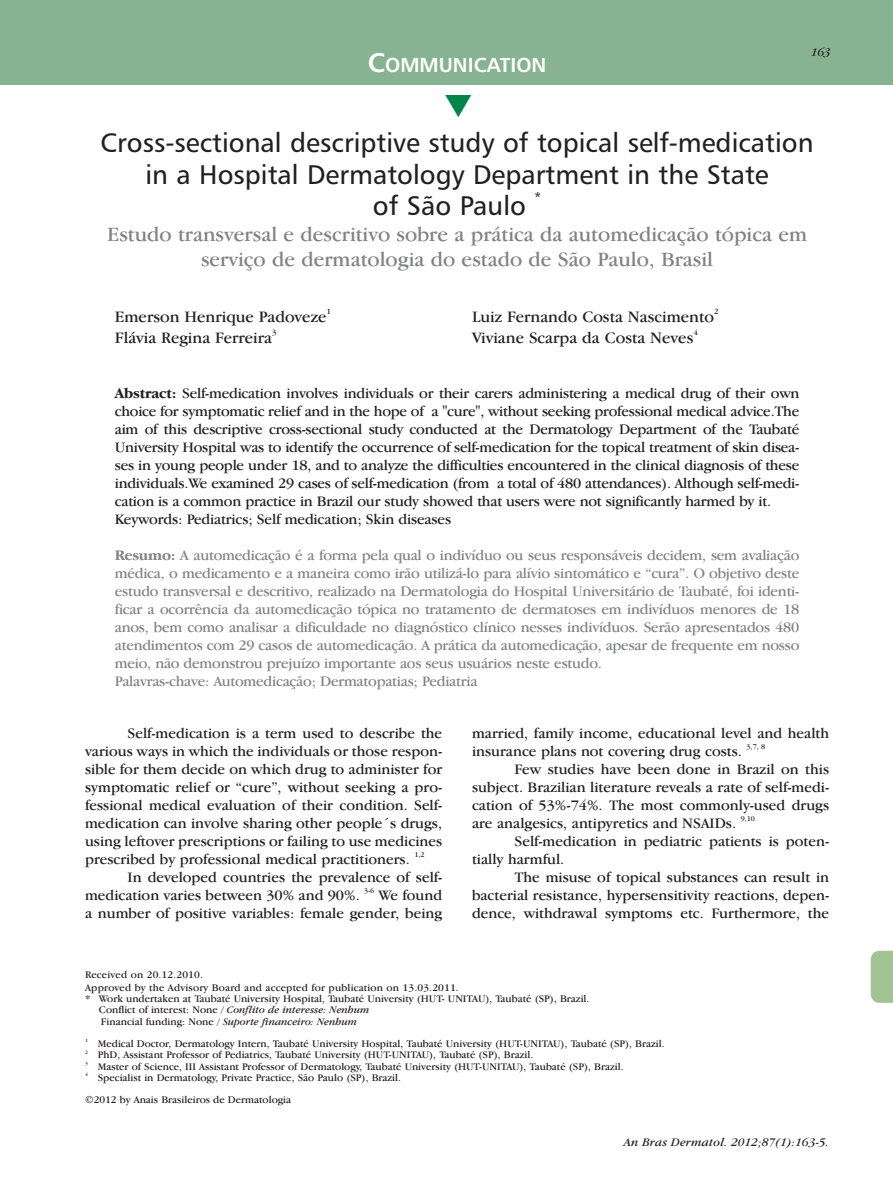
<style>
.page{position:relative;width:893px;height:1191px;background:#fff}
.page>*{position:absolute;margin:0;border:0;box-sizing:border-box;transform-origin:0 0}
.t1{font:27px/31.5px "Humanist 777 BT Roman B";color:#231f20;text-align:center}
.t2{font:21px/25.5px "Garamond IT Cby BT";color:#808285;text-align:center}
.t3{font:20.25px "Humanist 777 BT Bold B";color:#fff}
.t4{font:16.5px "Garamond IT Cby BT";color:#231f20}
.t5{font:15px/18px "Garamond IT Cby BT";letter-spacing:-.015em;color:#231f20}
.t6{font:15px/18px "Garamond IT Cby BT";letter-spacing:-.015em;color:#808285}
.t7{font:13.5px "Humanist 777 BT Roman B";color:#231f20}
.t8{font:italic 12px "Garamond IT Cby BT";letter-spacing:.015em;color:#231f20}
.t9{font:10.5px/11.2px "Garamond IT Cby BT";color:#231f20}
.t10{font:8.25px "Garamond IT Cby BT";color:#231f20}
.t11{font:7.5px "Garamond IT Cby BT";color:#231f20}
.t12{font:5.25px "Garamond IT Cby BT";color:#231f20}
.s1{font-size:27px}
.s2{font-weight:700}
.s3{font-style:italic}
</style>
<div class="page">
<div style="left:0;top:0;width:893px;height:84px;background:#87b392"></div>
<svg style="left:871px;top:950px;width:22px;height:52px"></svg>
<h3 class="t3" style="left:368px;top:58px;width:180px"><span class="s1">C</span>OMMUNICATION</h3>
<p class="t8" style="left:811px;top:48px;width:21px">163</p>
<h1 class="t1" style="left:101px;top:129px;width:714px">Cross-sectional descriptive study of topical self-medication in a Hospital Dermatology Department in the State<br>of São Paulo</h1>
<p class="t7" style="left:534px;top:192px;width:8px">*</p>
<h2 class="t2" style="left:107px;top:223px;width:702px">Estudo transversal e descritivo sobre a prática da automedicação tópica em serviço de dermatologia do estado de São Paulo, Brasil</h2>
<p class="t4" style="left:115px;top:310px;width:213px">Emerson Henrique Padoveze</p>
<p class="t10" style="left:326px;top:308px;width:6px">1</p>
<p class="t4" style="left:472px;top:310px;width:244px">Luiz Fernando Costa Nascimento</p>
<p class="t10" style="left:714px;top:308px;width:6px">2</p>
<p class="t4" style="left:115px;top:331px;width:159px">Flávia Regina Ferreira</p>
<p class="t10" style="left:272px;top:329px;width:6px">3</p>
<p class="t4" style="left:472px;top:331px;width:223px">Viviane Scarpa da Costa Neves</p>
<p class="t10" style="left:693px;top:329px;width:6px">4</p>
<p class="t5" style="left:115px;top:386px;width:686px"><span class="s2">Abstract:</span> Self-medication involves individuals or their carers administering a medical drug of their own choice for symptomatic relief and in the hope of a "cure", without seeking professional medical advice.The aim of this descriptive cross-sectional study conducted at the Dermatology Department of the Taubaté University Hospital was to identify the occurrence of self-medication for the topical treatment of skin disea&shy;ses in young people under 18, and to analyze the difficulties encountered in the clinical diagnosis of these individuals.We examined 29 cases of self-medication (from a total of 480 attendances). Although self-medi&shy;cation is a common practice in Brazil our study showed that users were not significantly harmed by it.<br>Keywords: Pediatrics; Self medication; Skin diseases</p>
<p class="t6" style="left:115px;top:548px;width:686px"><span class="s2">Resumo:</span> A automedicação é a forma pela qual o indivíduo ou seus responsáveis decidem, sem avaliação médica, o medicamento e a maneira como irão utilizá-lo para alívio sintomático e “cura”. O objetivo deste estudo transversal e descritivo, realizado na Dermatologia do Hospital Universitário de Taubaté, foi identi&shy;ficar a ocorrência da automedicação tópica no tratamento de dermatoses em indivíduos menores de 18 anos, bem como analisar a dificuldade no diagnóstico clínico nesses indivíduos. Serão apresentados 480 atendimentos com 29 casos de automedicação. A prática da automedicação, apesar de frequente em nosso meio, não demonstrou prejuízo importante aos seus usuários neste estudo.<br>Palavras-chave: Automedicação; Dermatopatias; Pediatria</p>
<p class="t5" style="left:85px;top:725px;width:359px;text-align:justify;text-indent:43px">Self-medication is a term used to describe the various ways in which the individuals or those respon&shy;sible for them decide on which drug to administer for symptomatic relief or “cure”, without seeking a pro&shy;fessional medical evaluation of their condition. Self&shy;medication can involve sharing other people´s drugs, using leftover prescriptions or failing to use medicines prescribed by professional medical practitioners.</p>
<p class="t11" style="left:414px;top:852px;width:12px">1,2</p>
<p class="t5" style="left:85px;top:869px;width:359px;text-indent:43px">In developed countries the prevalence of self&shy;medication varies between 30% and 90%.</p>
<p class="t11" style="left:364px;top:888px;width:12px">3-6</p>
<p class="t5" style="left:85px;top:887px;width:359px;text-align:right">We found<br>a number of positive variables: female gender, being</p>
<p class="t5" style="left:472px;top:725px;width:359px">married, family income, educational level and health insurance plans not covering drug costs.</p>
<p class="t11" style="left:746px;top:744px;width:20px">3,7, 8</p>
<p class="t5" style="left:472px;top:761px;width:359px;text-align:justify;text-indent:43px">Few studies have been done in Brazil on this subject. Brazilian literature reveals a rate of self-medi&shy;cation of 53%-74%. The most commonly-used drugs are analgesics, antipyretics and NSAIDs.</p>
<p class="t11" style="left:741px;top:816px;width:16px">9,10</p>
<p class="t5" style="left:472px;top:833px;width:359px;text-indent:43px">Self-medication in pediatric patients is poten&shy;tially harmful.</p>
<p class="t5" style="left:472px;top:869px;width:359px;text-align:justify;text-indent:43px">The misuse of topical substances can result in bacterial resistance, hypersensitivity reactions, depen&shy;dence, withdrawal symptoms etc. Furthermore, the</p>
<p class="t9" style="left:85px;top:969px;width:375px;line-height:12.6px">Received on 20.12.2010.<br>Approved by the Advisory Board and accepted for publication on 13.03.2011.</p>
<p class="t9" style="left:99px;top:994px;width:492px;text-indent:-14px">* Work undertaken at Taubaté University Hospital, Taubaté University (HUT- UNITAU), Taubaté (SP), Brazil.<br>Conflict of interest: None / <span class="s3">Conflito de interesse: Nenhum<br></span>Financial funding: None / <span class="s3">Suporte financeiro: Nenhum</span></p>
<p class="t12" style="left:85px;top:1038px;width:4px">1</p>
<p class="t9" style="left:98px;top:1039px;width:568px">Medical Doctor, Dermatology Intern, Taubaté University Hospital, Taubaté University (HUT-UNITAU), Taubaté (SP), Brazil.</p>
<p class="t12" style="left:85px;top:1050px;width:4px">2</p>
<p class="t9" style="left:98px;top:1050px;width:437px">PhD, Assistant Professor of Pediatrics, Taubaté University (HUT-UNITAU), Taubaté (SP), Brazil.</p>
<p class="t12" style="left:85px;top:1061px;width:4px">3</p>
<p class="t9" style="left:98px;top:1061px;width:527px">Master of Science, III Assistant Professor of Dermatology, Taubaté University (HUT-UNITAU), Taubaté (SP), Brazil.</p>
<p class="t12" style="left:85px;top:1072px;width:4px">4</p>
<p class="t9" style="left:85px;top:1067px;width:317px;line-height:22.5px;text-indent:13px">Specialist in Dermatology, Private Practice, São Paulo (SP), Brazil. ©2012 by Anais Brasileiros de Dermatologia</p>
<p class="t8" style="left:624px;top:1137px;width:207px">An Bras Dermatol. 2012;87(1):163-5.</p>
</div>
